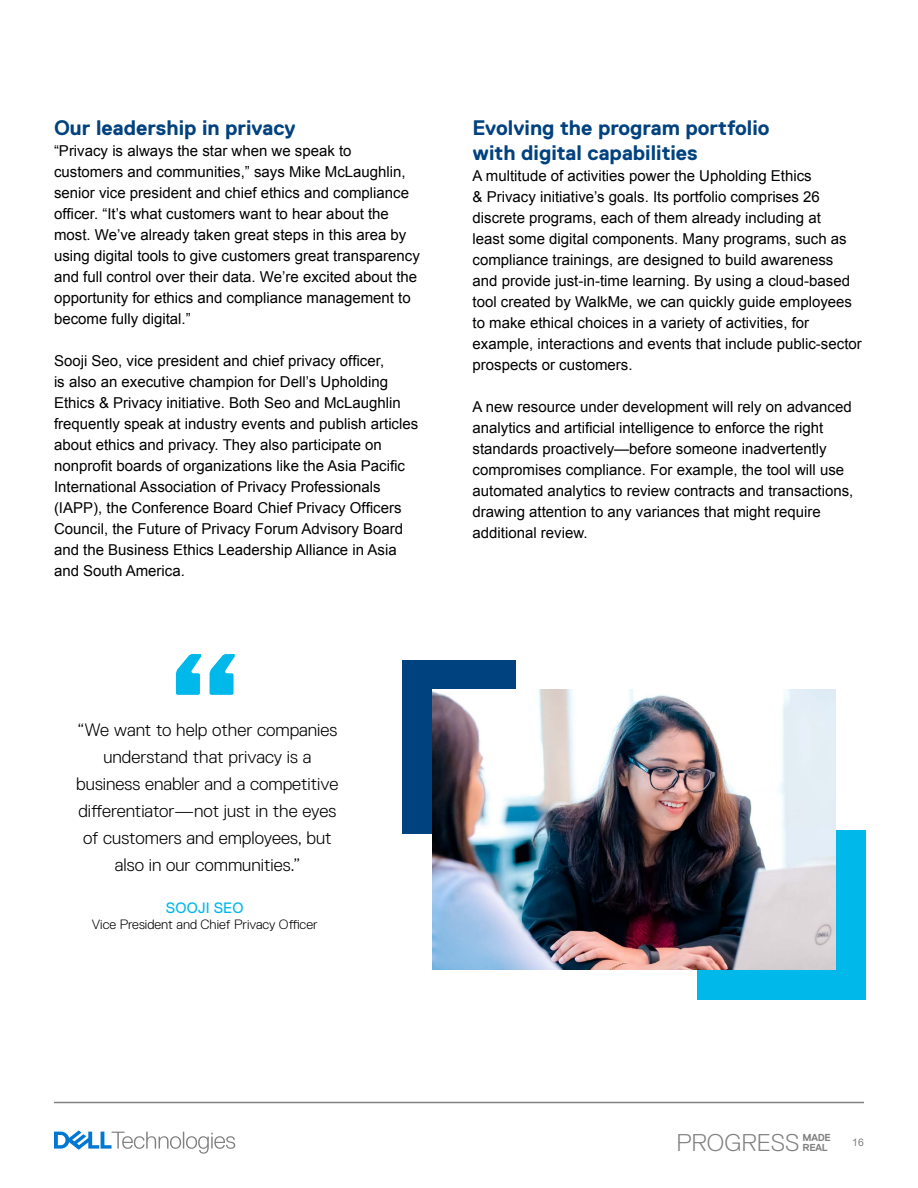
<style>
.page{position:relative;width:918px;height:1188px;background:#fff}
.page>*{position:absolute;margin:0;border:0;box-sizing:border-box;transform-origin:0 0}
.t1{font:800 120px "Dell Replica";color:#00b8e9}
.t2{font:300 24.15px "Dell Replica";color:#818181}
.t3{font:700 21px/25.2px "Dell Replica";color:#00427f}
.t4{font:300 18px/27px "Dell Replica";color:#000;text-align:center}
.t5{font:15px/21px "Arial";color:#000}
.t6{font:15px "Dell Replica";letter-spacing:.01em;color:#00b8e9}
.t7{font:300 13.5px "Dell Replica";color:#000}
.t8{font:10.5px "Arial";color:#818181}
.t9{font:700 10.05px/10.1px "Dell Replica";letter-spacing:-.02em;color:#818181}
</style>
<div class="page">
<div style="left:402px;top:660px;width:114px;height:174px;background:#00427f"></div>
<div style="left:697px;top:830px;width:169px;height:170px;background:#00b8e9"></div>
<img style="left:432px;top:690px;width:403px;height:280px">
<svg style="left:54px;top:1130px;width:181px;height:24px"></svg>
<hr style="left:54px;top:1102px;width:810px;height:1px;background:#818181">
<h3 class="t3" style="left:54px;top:115px;width:243px">Our leadership in privacy</h3>
<p class="t5" style="left:54px;top:140px;width:367px">“Privacy is always the star when we speak to customers and communities,” says Mike McLaughlin, senior vice president and chief ethics and compliance officer. “It’s what customers want to hear about the most. We’ve already taken great steps in this area by using digital tools to give customers great transparency and full control over their data. We’re excited about the opportunity for ethics and compliance management to become fully digital.”</p>
<p class="t5" style="left:54px;top:350px;width:366px">Sooji Seo, vice president and chief privacy officer,<br>is also an executive champion for Dell’s Upholding Ethics &amp; Privacy initiative. Both Seo and McLaughlin frequently speak at industry events and publish articles about ethics and privacy. They also participate on nonprofit boards of organizations like the Asia Pacific International Association of Privacy Professionals (IAPP), the Conference Board Chief Privacy Officers Council, the Future of Privacy Forum Advisory Board and the Business Ethics Leadership Alliance in Asia and South America.</p>
<h1 class="t1" style="left:169px;top:630px;width:76px">“</h1>
<p class="t4" style="left:76px;top:717px;width:264px">“We want to help other companies understand that privacy is a business enabler and a competitive differentiator—not just in the eyes of customers and employees, but also in our communities.”</p>
<p class="t6" style="left:166px;top:899px;width:79px">SOOJI SEO</p>
<p class="t7" style="left:92px;top:917px;width:227px">Vice President and Chief Privacy Officer</p>
<h3 class="t3" style="left:472px;top:115px;width:299px">Evolving the program portfolio with digital capabilities</h3>
<p class="t5" style="left:472px;top:166px;width:391px">A multitude of activities power the Upholding Ethics<br>&amp; Privacy initiative’s goals. Its portfolio comprises 26 discrete programs, each of them already including at<br>least some digital components. Many programs, such as compliance trainings, are designed to build awareness and provide just-in-time learning. By using a cloud-based tool created by WalkMe, we can quickly guide employees to make ethical choices in a variety of activities, for example, interactions and events that include public-sector prospects or customers.</p>
<p class="t5" style="left:472px;top:397px;width:382px">A new resource under development will rely on advanced analytics and artificial intelligence to enforce the right standards proactively—before someone inadvertently compromises compliance. For example, the tool will use automated analytics to review contracts and transactions, drawing attention to any variances that might require additional review.</p>
<h2 class="t2" style="left:676px;top:1129px;width:124px">PROGRESS</h2>
<p class="t8" style="left:852px;top:1135px;width:13px">16</p>
<p class="t9" style="left:802px;top:1132px;width:30px">MADE<br>REAL</p>
</div>
